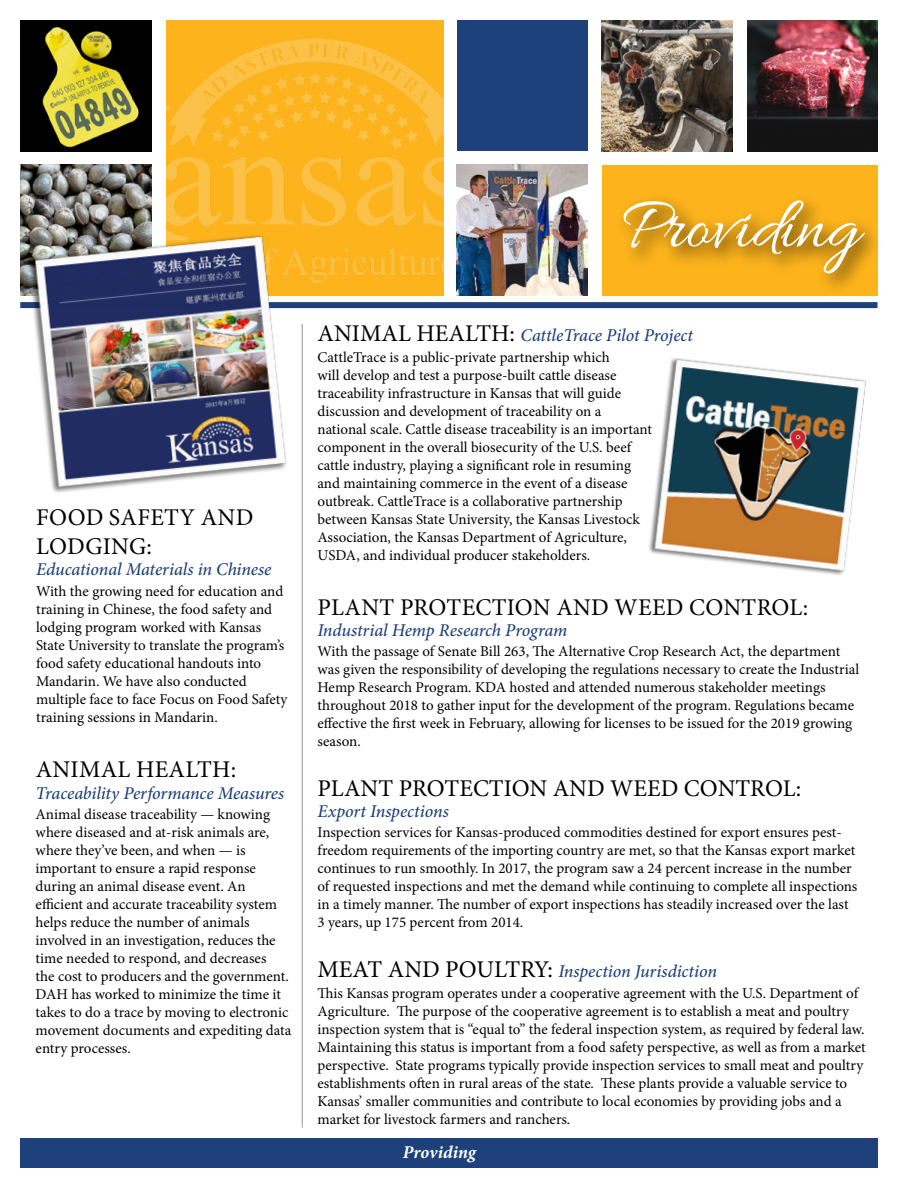
<style>
.page{position:relative;width:918px;height:1188px;background:#fff}
.page>*{position:absolute;margin:0;border:0;box-sizing:border-box;transform-origin:0 0}
.t1{font:75px "Allura";color:#fff}
.t2{font:24px/28.8px "Minion Pro";letter-spacing:.005em;color:#000}
.t3{font:italic 500 18px "Minion Pro";letter-spacing:-.005em;color:#1e417b}
.t4{font:italic 700 18px "Minion Pro";letter-spacing:-.005em;color:#fff}
.t5{font:15px/18px "Minion Pro";color:#000}
.s1{font-weight:400;font-style:normal;font-size:24px;color:#000}
</style>
<div class="page">
<hr style="left:302px;top:324px;width:1px;height:804px;background:#939598">
<div style="left:457px;top:20px;width:131px;height:131px;background:#1e417b"></div>
<img style="left:457px;top:165px;width:130px;height:131px">
<img style="left:602px;top:20px;width:130px;height:131px">
<img style="left:747px;top:20px;width:131px;height:131px">
<div style="left:603px;top:165px;width:275px;height:131px;background:#fcb31c"></div>
<img style="left:20px;top:20px;width:131px;height:131px">
<img style="left:20px;top:165px;width:131px;height:66px">
<div style="left:166px;top:21px;width:278px;height:275px;background:#fcb31c"></div>
<img style="left:166px;top:39px;width:284px;height:244px">
<div style="left:617px;top:193px;width:268px;height:102px;background:#000;opacity:.75"></div>
<div style="left:20px;top:302px;width:858px;height:6px;background:#1e417b"></div>
<div style="left:20px;top:1138px;width:858px;height:30px;background:#1e417b"></div>
<img style="left:649px;top:358px;width:217px;height:217px">
<img style="left:20px;top:231px;width:276px;height:262px">
<h2 class="t2" style="left:36px;top:503px;width:219px">FOOD SAFETY AND<br>LODGING:</h2>
<p class="t3" style="left:36px;top:557px;width:237px">Educational Materials in Chinese</p>
<p class="t5" style="left:36px;top:582px;width:253px">With the growing need for education and training in Chinese, the food safety and lodging program worked with Kansas State University to translate the program’s food safety educational handouts into Mandarin. We have also conducted multiple face to face Focus on Food Safety training sessions in Mandarin.</p>
<h2 class="t2" style="left:36px;top:755px;width:202px">ANIMAL HEALTH:</h2>
<p class="t3" style="left:36px;top:781px;width:250px">Traceability Performance Measures</p>
<p class="t5" style="left:36px;top:806px;width:257px">Animal disease traceability — knowing where diseased and at-risk animals are, where they’ve been, and when — is important to ensure a rapid response during an animal disease event. An efficient and accurate traceability system helps reduce the number of animals involved in an investigation, reduces the time needed to respond, and decreases<br>the cost to producers and the government.<br>DAH has worked to minimize the time it takes to do a trace by moving to electronic movement documents and expediting data entry processes.</p>
<h1 class="t1" style="left:621px;top:185px;width:239px">Providing</h1>
<p class="t3" style="left:318px;top:323px;width:377px"><span class="s1">ANIMAL HEALTH:</span> CattleTrace Pilot Project</p>
<p class="t5" style="left:318px;top:348px;width:336px">CattleTrace is a public-private partnership which<br>will develop and test a purpose-built cattle disease traceability infrastructure in Kansas that will guide discussion and development of traceability on a national scale. Cattle disease traceability is an important component in the overall biosecurity of the U.S. beef cattle industry, playing a significant role in resuming and maintaining commerce in the event of a disease outbreak. CattleTrace is a collaborative partnership between Kansas State University, the Kansas Livestock Association, the Kansas Department of Agriculture, USDA, and individual producer stakeholders.</p>
<h2 class="t2" style="left:318px;top:593px;width:492px">PLANT PROTECTION AND WEED CONTROL:</h2>
<p class="t3" style="left:318px;top:618px;width:251px">Industrial Hemp Research Program</p>
<p class="t5" style="left:318px;top:643px;width:543px">With the passage of Senate Bill 263, The Alternative Crop Research Act, the department was given the responsibility of developing the regulations necessary to create the Industrial Hemp Research Program. KDA hosted and attended numerous stakeholder meetings throughout 2018 to gather input for the development of the program. Regulations became effective the first week in February, allowing for licenses to be issued for the 2019 growing season.</p>
<h2 class="t2" style="left:318px;top:774px;width:485px">PLANT PROTECTION AND WEED CONTROL:</h2>
<p class="t3" style="left:318px;top:799px;width:133px">Export Inspections</p>
<p class="t5" style="left:318px;top:824px;width:541px">Inspection services for Kansas-produced commodities destined for export ensures pest&shy;freedom requirements of the importing country are met, so that the Kansas export market continues to run smoothly. In 2017, the program saw a 24 percent increase in the number of requested inspections and met the demand while continuing to complete all inspections in a timely manner. The number of export inspections has steadily increased over the last 3 years, up 175 percent from 2014.</p>
<p class="t3" style="left:318px;top:959px;width:401px"><span class="s1">MEAT AND POULTRY:</span> Inspection Jurisdiction</p>
<p class="t5" style="left:318px;top:984px;width:550px">This Kansas program operates under a cooperative agreement with the U.S. Department of Agriculture. The purpose of the cooperative agreement is to establish a meat and poultry inspection system that is “equal to” the federal inspection system, as required by federal law.<br>Maintaining this status is important from a food safety perspective, as well as from a market perspective. State programs typically provide inspection services to small meat and poultry establishments often in rural areas of the state. These plants provide a valuable service to Kansas’ smaller communities and contribute to local economies by providing jobs and a market for livestock farmers and ranchers.</p>
<p class="t4" style="left:403px;top:1139px;width:74px">Providing</p>
</div>
